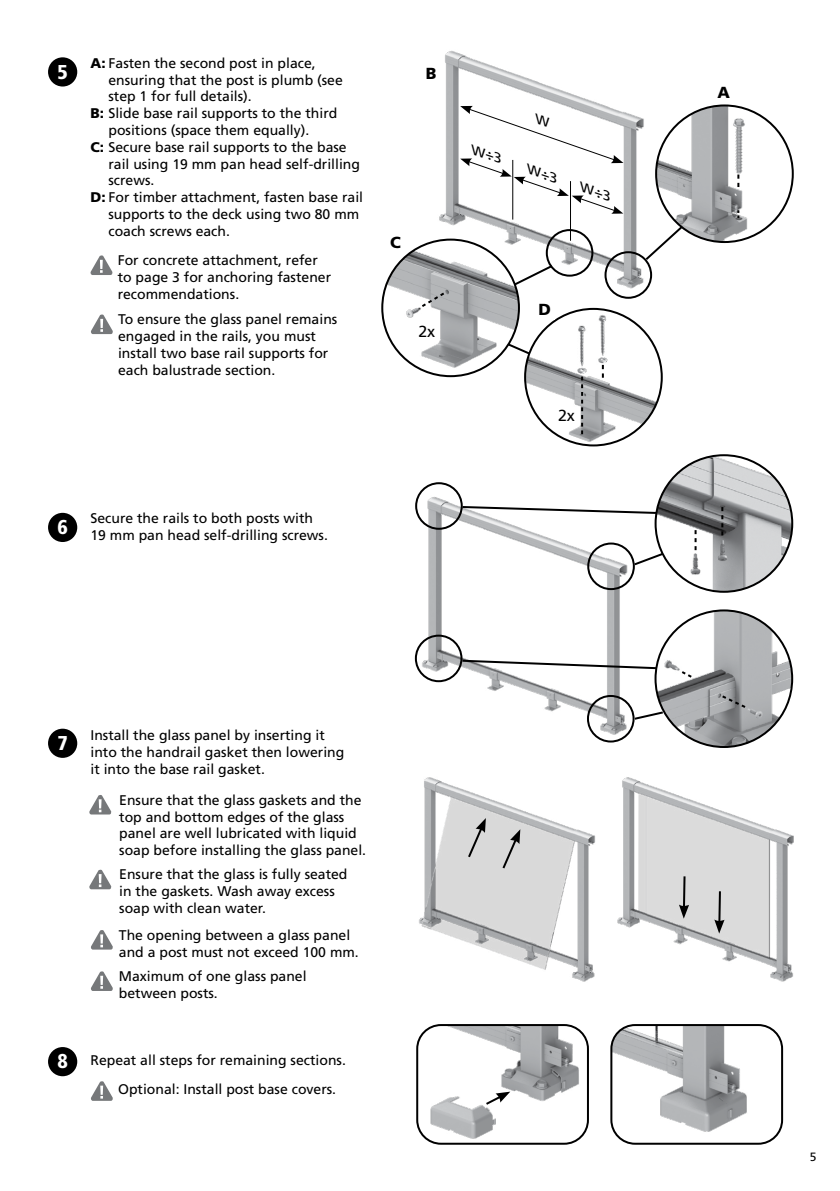
<style>
.page{position:relative;width:840px;height:1191px;background:#fff}
.page>*{position:absolute;margin:0;border:0;box-sizing:border-box;transform-origin:0 0}
.t1{font:900 condensed 20px "Frutiger LT Std";color:#fff}
.t2{font:900 16px "Frutiger LT Std";color:#000}
.t3{font:16px "Frutiger LT Std";color:#000}
.t4{font:14px/16.8px "Frutiger LT Std";color:#000}
.t5{font:12px "Frutiger LT Std";color:#000}
.s1{font-weight:900}
.s2{font-weight:900;font-stretch:condensed;font-size:20px;color:#fff}
</style>
<div class="page">
<div style="left:48px;top:513px;width:29px;height:29px;background:#000;border-radius:50%"></div>
<div style="left:48px;top:728px;width:29px;height:30px;background:#000;border-radius:50%"></div>
<svg style="left:89px;top:795px;width:23px;height:19px"></svg>
<svg style="left:89px;top:869px;width:23px;height:20px"></svg>
<svg style="left:91px;top:930px;width:22px;height:19px"></svg>
<img style="left:525px;top:311px;width:136px;height:134px">
<div style="left:48px;top:1047px;width:29px;height:29px;background:#000;border-radius:50%"></div>
<svg style="left:91px;top:1081px;width:22px;height:19px"></svg>
<div style="left:48px;top:57px;width:29px;height:29px;background:#000;border-radius:50%"></div>
<svg style="left:91px;top:314px;width:22px;height:20px"></svg>
<svg style="left:90px;top:255px;width:23px;height:20px"></svg>
<svg style="left:91px;top:971px;width:22px;height:20px"></svg>
<img style="left:437px;top:50px;width:207px;height:227px">
<img style="left:415px;top:491px;width:217px;height:245px">
<div style="left:545px;top:229px;width:48px;height:48px;border:2px solid #000;border-radius:50%"></div>
<img style="left:657px;top:105px;width:96px;height:137px">
<div style="left:553px;top:408px;width:26px;height:17px;background:#fff"></div>
<div style="left:420px;top:67px;width:21px;height:19px;background:#fff"></div>
<img style="left:655px;top:610px;width:136px;height:137px;border-radius:68px">
<img style="left:655px;top:455px;width:136px;height:137px;border-radius:68px">
<div style="left:586px;top:695px;width:48px;height:47px;border:2px solid #000;border-radius:50%"></div>
<div style="left:414px;top:634px;width:48px;height:48px;border:2px solid #000;border-radius:50%"></div>
<div style="left:587px;top:542px;width:47px;height:48px;border:2px solid #000;border-radius:50%"></div>
<div style="left:415px;top:482px;width:47px;height:48px;border:2px solid #000;border-radius:50%"></div>
<img style="left:419px;top:777px;width:176px;height:205px">
<img style="left:617px;top:777px;width:177px;height:205px">
<img style="left:382px;top:240px;width:136px;height:132px">
<hr style="left:718px;top:891px;width:2px;height:31px;background:#000">
<svg style="left:714px;top:919px;width:10px;height:14px"></svg>
<hr style="left:682px;top:876px;width:3px;height:31px;background:#000">
<svg style="left:678px;top:904px;width:10px;height:14px"></svg>
<svg style="left:466px;top:818px;width:19px;height:41px"></svg>
<svg style="left:500px;top:829px;width:20px;height:41px"></svg>
<svg style="left:511px;top:263px;width:43px;height:24px"></svg>
<svg style="left:505px;top:342px;width:26px;height:14px"></svg>
<svg style="left:603px;top:224px;width:81px;height:75px"></svg>
<svg style="left:632px;top:710px;width:32px;height:11px"></svg>
<svg style="left:460px;top:658px;width:197px;height:12px"></svg>
<svg style="left:460px;top:505px;width:197px;height:10px"></svg>
<svg style="left:632px;top:551px;width:32px;height:16px"></svg>
<svg style="left:721px;top:507px;width:2px;height:28px"></svg>
<svg style="left:694px;top:530px;width:2px;height:20px"></svg>
<svg style="left:679px;top:669px;width:14px;height:10px"></svg>
<svg style="left:719px;top:693px;width:28px;height:16px"></svg>
<img style="left:419px;top:1025px;width:167px;height:118px">
<div style="left:416px;top:1024px;width:172px;height:120px;border:2px solid #000;border-radius:24px"></div>
<img style="left:613px;top:1027px;width:134px;height:111px">
<div style="left:610px;top:1024px;width:172px;height:120px;border:2px solid #000;border-radius:24px"></div>
<svg style="left:483px;top:1091px;width:27px;height:15px"></svg>
<div style="left:534px;top:303px;width:20px;height:16px;background:#fff"></div>
<svg style="left:737px;top:174px;width:2px;height:13px"></svg>
<svg style="left:737px;top:210px;width:2px;height:8px"></svg>
<svg style="left:601px;top:365px;width:2px;height:13px"></svg>
<svg style="left:580px;top:377px;width:2px;height:57px"></svg>
<svg style="left:419px;top:291px;width:27px;height:18px"></svg>
<hr style="left:512px;top:160px;width:1px;height:60px;background:#000">
<hr style="left:569px;top:181px;width:1px;height:60px;background:#000">
<svg style="left:460px;top:106px;width:163px;height:108px"></svg>
<h1 class="t1" style="left:57px;top:60px;width:12px">5</h1>
<p class="t4" style="left:90px;top:55px;width:226px"><span class="s1">A:</span> Fasten the second post in place,</p>
<p class="t4" style="left:108px;top:71px;width:236px">ensuring that the post is plumb (see</p>
<p class="t4" style="left:108px;top:88px;width:145px">step 1 for full details).</p>
<p class="t4" style="left:90px;top:105px;width:248px"><span class="s1">B:</span> Slide base rail supports to the third</p>
<p class="t4" style="left:108px;top:122px;width:202px">positions (space them equally).</p>
<p class="t4" style="left:90px;top:139px;width:257px"><span class="s1">C:</span> Secure base rail supports to the base</p>
<p class="t4" style="left:108px;top:155px;width:253px">rail using 19 mm pan head self-drilling</p>
<p class="t4" style="left:108px;top:172px;width:47px">screws.</p>
<p class="t4" style="left:90px;top:189px;width:274px"><span class="s1">D:</span> For timber attachment, fasten base rail</p>
<p class="t4" style="left:108px;top:206px;width:252px">supports to the deck using two 80 mm</p>
<p class="t4" style="left:108px;top:223px;width:123px">coach screws each.</p>
<p class="t4" style="left:118px;top:252px;width:215px">For concrete attachment, refer to page 3 for anchoring fastener recommendations.</p>
<p class="t4" style="left:118px;top:311px;width:221px">To ensure the glass panel remains engaged in the rails, you must install two base rail supports for each balustrade section.</p>
<p class="t2" style="left:425px;top:64px;width:12px">B</p>
<p class="t2" style="left:390px;top:233px;width:12px">C</p>
<p class="t3" style="left:418px;top:322px;width:18px">2x</p>
<h1 class="t1" style="left:57px;top:515px;width:12px">6</h1>
<p class="t4" style="left:90px;top:510px;width:239px">Secure the rails to both posts with<br>19 mm pan head self-drilling screws.</p>
<h1 class="t1" style="left:57px;top:731px;width:12px">7</h1>
<p class="t4" style="left:90px;top:727px;width:255px">Install the glass panel by inserting it into the handrail gasket then lowering it into the base rail gasket.</p>
<p class="t4" style="left:119px;top:791px;width:248px">Ensure that the glass gaskets and the top and bottom edges of the glass panel are well lubricated with liquid soap before installing the glass panel.</p>
<p class="t4" style="left:119px;top:866px;width:229px">Ensure that the glass is fully seated in the gaskets. Wash away excess soap with clean water.</p>
<p class="t4" style="left:119px;top:926px;width:241px">The opening between a glass panel and a post must not exceed 100 mm.</p>
<p class="t4" style="left:119px;top:968px;width:189px">Maximum of one glass panel between posts.</p>
<p class="t4" style="left:118px;top:1045px;width:229px;line-height:29.2px;text-indent:-61px"><span class="s2">8</span> Repeat all steps for remaining sections.<br>Optional: Install post base covers.</p>
<p class="t2" style="left:538px;top:299px;width:14px">D</p>
<p class="t3" style="left:557px;top:405px;width:18px">2x</p>
<p class="t2" style="left:717px;top:83px;width:14px">A</p>
<p class="t5" style="left:809px;top:1150px;width:8px">5</p>
</div>
